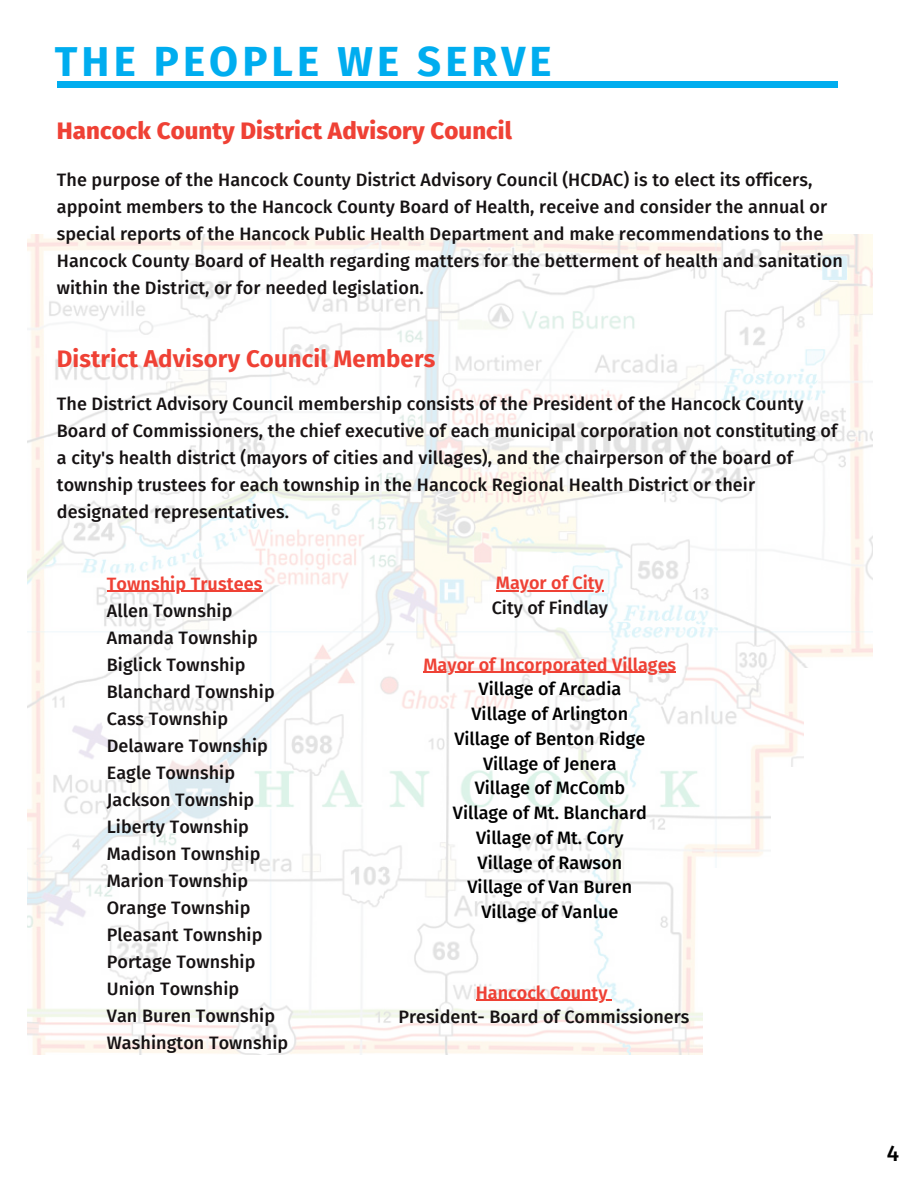
<style>
.page{position:relative;width:918px;height:1188px;background:#fff}
.page>*{position:absolute;margin:0;border:0;box-sizing:border-box;transform-origin:0 0}
.t1{font:700 42px "Fira Sans";letter-spacing:.095em;color:#00adef}
.t2{font:800 24px "Fira Sans";letter-spacing:.005em;color:#ef4135}
.t3{font:700 24px "Fira Sans";letter-spacing:.005em;color:#ef4135}
.t4{font:500 22.5px "Fira Sans";color:#000}
.t5{font:500 18px/27px "Fira Sans";letter-spacing:.005em;color:#161213}
.t6{font:500 18px "Fira Sans";color:#000}
.t7{font:600 18px "Fira Sans";color:#ef4135}
</style>
<div class="page">
<img style="left:27px;top:234px;width:845px;height:821px">
<hr style="left:107px;top:591px;width:155px;height:1px;background:#ef4135">
<hr style="left:496px;top:590px;width:108px;height:2px;background:#ef4135">
<hr style="left:424px;top:672px;width:252px;height:1px;background:#ef4135">
<div style="left:703px;top:869px;width:190px;height:227px;background:#fff"></div>
<div style="left:771px;top:767px;width:147px;height:107px;background:#fff"></div>
<hr style="left:476px;top:1000px;width:132px;height:1px;background:#ef4135">
<div style="left:805px;top:668px;width:113px;height:107px;background:#fff"></div>
<div style="left:57px;top:81px;width:781px;height:6px;background:#00adef"></div>
<p class="t1" style="left:55px;top:37px;width:498px">THE PEOPLE WE SERVE</p>
<p class="t2" style="left:57px;top:117px;width:457px">Hancock County District Advisory Council</p>
<p class="t5" style="left:57px;top:167px;width:788px">The purpose of the Hancock County District Advisory Council (HCDAC) is to elect its officers, appoint members to the Hancock County Board of Health, receive and consider the annual or special reports of the Hancock Public Health Department and make recommendations to the Hancock County Board of Health regarding matters for the betterment of health and sanitation within the District, or for needed legislation.</p>
<p class="t3" style="left:57px;top:345px;width:380px">District Advisory Council Members</p>
<p class="t5" style="left:57px;top:390px;width:782px">The District Advisory Council membership consists of the President of the Hancock County Board of Commissioners, the chief executive of each municipal corporation not constituting of a city's health district (mayors of cities and villages), and the chairperson of the board of township trustees for each township in the Hancock Regional Health District or their designated representatives.</p>
<p class="t7" style="left:107px;top:573px;width:157px">Township Trustees</p>
<p class="t5" style="left:107px;top:597px;width:127px">Allen Township</p>
<p class="t5" style="left:107px;top:624px;width:153px">Amanda Township</p>
<p class="t5" style="left:107px;top:651px;width:140px">Biglick Township</p>
<p class="t5" style="left:107px;top:678px;width:169px">Blanchard Township</p>
<p class="t5" style="left:107px;top:705px;width:123px">Cass Township</p>
<p class="t5" style="left:107px;top:732px;width:163px">Delaware Township</p>
<p class="t5" style="left:107px;top:759px;width:130px">Eagle Township</p>
<p class="t5" style="left:107px;top:786px;width:149px">Jackson Township</p>
<p class="t5" style="left:107px;top:813px;width:144px">Liberty Township</p>
<p class="t5" style="left:107px;top:840px;width:155px">Madison Township</p>
<p class="t5" style="left:107px;top:867px;width:143px">Marion Township</p>
<p class="t5" style="left:107px;top:894px;width:145px">Orange Township</p>
<p class="t5" style="left:107px;top:921px;width:157px">Pleasant Township</p>
<p class="t5" style="left:107px;top:948px;width:150px">Portage Township</p>
<p class="t5" style="left:107px;top:975px;width:134px">Union Township</p>
<p class="t5" style="left:107px;top:1002px;width:170px">Van Buren Township</p>
<p class="t5" style="left:107px;top:1029px;width:183px">Washington Township</p>
<p class="t7" style="left:496px;top:572px;width:109px">Mayor of City</p>
<p class="t5" style="left:492px;top:595px;width:118px">City of Findlay</p>
<p class="t7" style="left:424px;top:654px;width:254px">Mayor of Incorporated Villages</p>
<p class="t6" style="left:479px;top:679px;width:144px">Village of Arcadia</p>
<p class="t6" style="left:472px;top:703px;width:158px">Village of Arlington</p>
<p class="t6" style="left:454px;top:728px;width:192px">Village of Benton Ridge</p>
<p class="t6" style="left:483px;top:753px;width:135px">Village of Jenera</p>
<p class="t6" style="left:475px;top:778px;width:152px">Village of McComb</p>
<p class="t6" style="left:453px;top:802px;width:196px">Village of Mt. Blanchard</p>
<p class="t6" style="left:476px;top:827px;width:149px">Village of Mt. Cory</p>
<p class="t6" style="left:478px;top:852px;width:146px">Village of Rawson</p>
<p class="t6" style="left:468px;top:877px;width:166px">Village of Van Buren</p>
<p class="t6" style="left:481px;top:901px;width:138px">Village of Vanlue</p>
<p class="t7" style="left:476px;top:982px;width:133px">Hancock County</p>
<p class="t5" style="left:398px;top:1004px;width:293px">President- Board of Commissioners</p>
<p class="t4" style="left:887px;top:1139px;width:14px">4</p>
</div>
